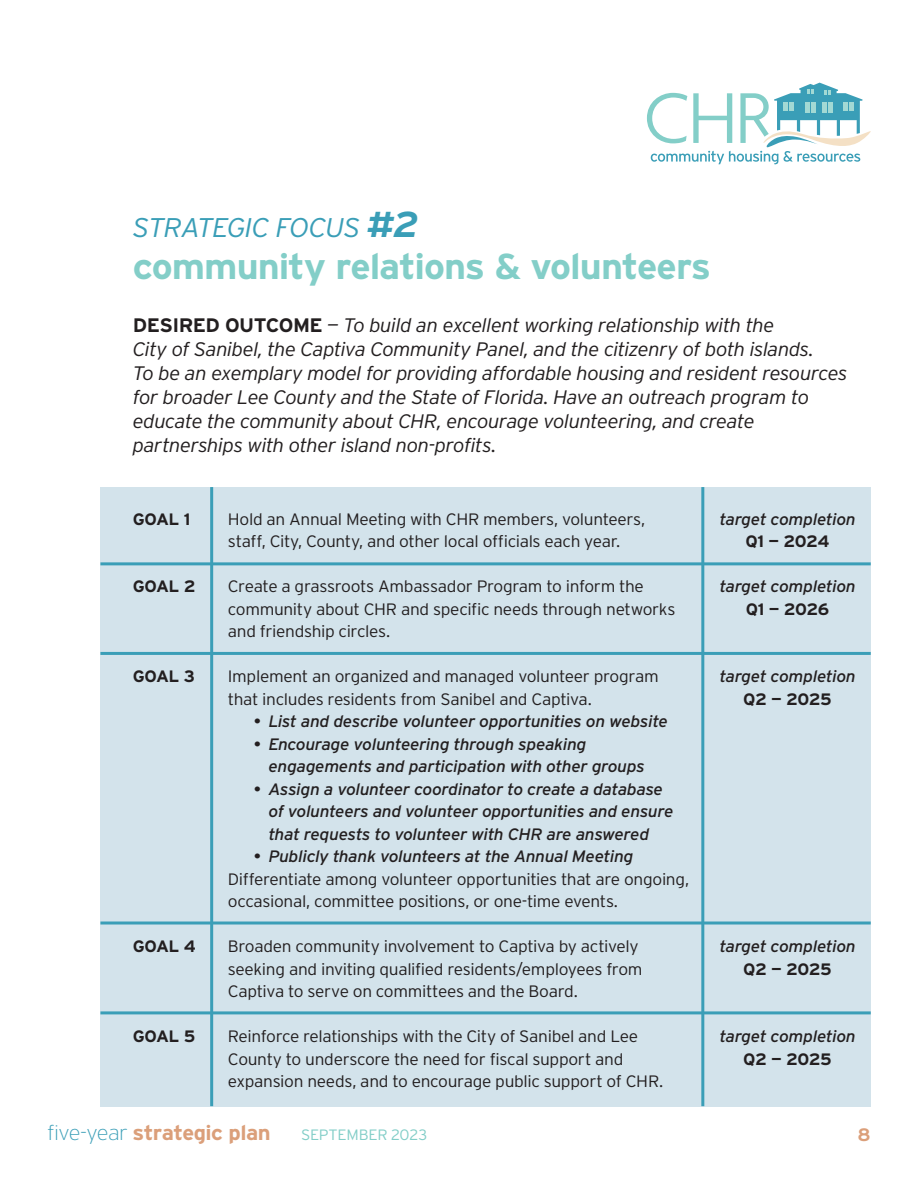
<style>
.page{position:relative;width:918px;height:1188px;background:#fff}
.page>*{position:absolute;margin:0;border:0;box-sizing:border-box;transform-origin:0 0}
.t1{font:700 36px "Interstate";letter-spacing:-.03em;color:#83cec8;scale:1.05 1}
.t2{font:italic 300 27px "Interstate";letter-spacing:-.035em;color:#3a9eb7;scale:1.05 1}
.t3{font:700 21px "Interstate";letter-spacing:-.025em;color:#db9f7a;scale:1.05 1}
.t4{font:italic 300 19.5px/24px "Interstate";letter-spacing:-.03em;color:#231f20;scale:1.05 1}
.t5{font:700 18px "Interstate";color:#db9f7a;scale:1.05 1}
.t6{font:300 16.5px/22.5px "Interstate";letter-spacing:-.02em;color:#231f20;scale:1.05 1}
.t7{font:italic 16.5px/22.5px "Interstate";letter-spacing:-.02em;color:#231f20;scale:1.05 1}
.t8{font:700 16.5px "Interstate";letter-spacing:-.03em;color:#231f20;scale:1.05 1}
.s1{font-weight:700;font-size:36px}
.s2{font-weight:700;font-style:normal}
.s3{font-weight:200;color:#3a9eb7}
.s4{font-weight:300;font-size:15px;color:#83cec8}
</style>
<div class="page">
<div style="left:100px;top:487px;width:771px;height:619px;background:#d3e3eb"></div>
<svg style="left:647px;top:83px;width:224px;height:81px"></svg>
<hr style="left:210px;top:487px;width:3px;height:619px;background:#3a9eb7">
<hr style="left:701px;top:487px;width:3px;height:619px;background:#3a9eb7">
<hr style="left:100px;top:562px;width:771px;height:3px;background:#3a9eb7">
<hr style="left:100px;top:922px;width:771px;height:3px;background:#3a9eb7">
<hr style="left:100px;top:652px;width:771px;height:3px;background:#3a9eb7">
<hr style="left:100px;top:1011px;width:771px;height:3px;background:#3a9eb7">
<h2 class="t2" style="left:133px;top:213px;width:274px">STRATEGIC FOCUS <span class="s1">#2</span></h2>
<h1 class="t1" style="left:133px;top:247px;width:552px">community relations &amp; volunteers</h1>
<p class="t4" style="left:133px;top:313px;width:682px"><span class="s2">DESIRED OUTCOME</span> — To build an excellent working relationship with the<br>City of Sanibel, the Captiva Community Panel, and the citizenry of both islands.<br>To be an exemplary model for providing affordable housing and resident resources for broader Lee County and the State of Florida. Have an outreach program to educate the community about CHR, encourage volunteering, and create partnerships with other island non-profits.</p>
<p class="t8" style="left:133px;top:510px;width:56px">GOAL 1</p>
<p class="t8" style="left:133px;top:577px;width:61px">GOAL 2</p>
<p class="t8" style="left:133px;top:667px;width:61px">GOAL 3</p>
<p class="t8" style="left:133px;top:937px;width:61px">GOAL 4</p>
<p class="t8" style="left:133px;top:1027px;width:61px">GOAL 5</p>
<p class="t6" style="left:228px;top:507px;width:399px">Hold an Annual Meeting with CHR members, volunteers, staff, City, County, and other local officials each year.</p>
<p class="t6" style="left:228px;top:575px;width:428px">Create a grassroots Ambassador Program to inform the community about CHR and specific needs through networks and friendship circles.</p>
<p class="t6" style="left:228px;top:665px;width:412px">Implement an organized and managed volunteer program that includes residents from Sanibel and Captiva.</p>
<p class="t7" style="left:253px;top:710px;width:396px">• List and describe volunteer opportunities on website</p>
<p class="t7" style="left:268px;top:732px;width:360px;text-indent:-15px">• Encourage volunteering through speaking engagements and participation with other groups</p>
<p class="t7" style="left:268px;top:777px;width:387px;text-indent:-15px">• Assign a volunteer coordinator to create a database of volunteers and volunteer opportunities and ensure that requests to volunteer with CHR are answered</p>
<p class="t7" style="left:253px;top:845px;width:363px">• Publicly thank volunteers at the Annual Meeting</p>
<p class="t6" style="left:228px;top:867px;width:441px">Differentiate among volunteer opportunities that are ongoing, occasional, committee positions, or one-time events.</p>
<p class="t6" style="left:228px;top:935px;width:396px">Broaden community involvement to Captiva by actively seeking and inviting qualified residents/employees from<br>Captiva to serve on committees and the Board.</p>
<p class="t6" style="left:228px;top:1025px;width:416px">Reinforce relationships with the City of Sanibel and Lee<br>County to underscore the need for fiscal support and expansion needs, and to encourage public support of CHR.</p>
<p class="t7" style="left:719px;top:507px;width:131px">target completion</p>
<p class="t8" style="left:745px;top:532px;width:82px">Q1 — 2024</p>
<p class="t7" style="left:719px;top:575px;width:131px">target completion</p>
<p class="t8" style="left:746px;top:600px;width:81px">Q1 — 2026</p>
<p class="t7" style="left:719px;top:665px;width:131px">target completion</p>
<p class="t8" style="left:743px;top:690px;width:86px">Q2 — 2025</p>
<p class="t7" style="left:719px;top:935px;width:131px">target completion</p>
<p class="t8" style="left:743px;top:960px;width:86px">Q2 — 2025</p>
<p class="t7" style="left:719px;top:1025px;width:131px">target completion</p>
<p class="t8" style="left:743px;top:1050px;width:86px">Q2 — 2025</p>
<p class="t3" style="left:47px;top:1121px;width:363px"><span class="s3">five-year</span> strategic plan <span class="s4">SEPTEMBER 2023</span></p>
<p class="t5" style="left:857px;top:1124px;width:14px">8</p>
</div>
